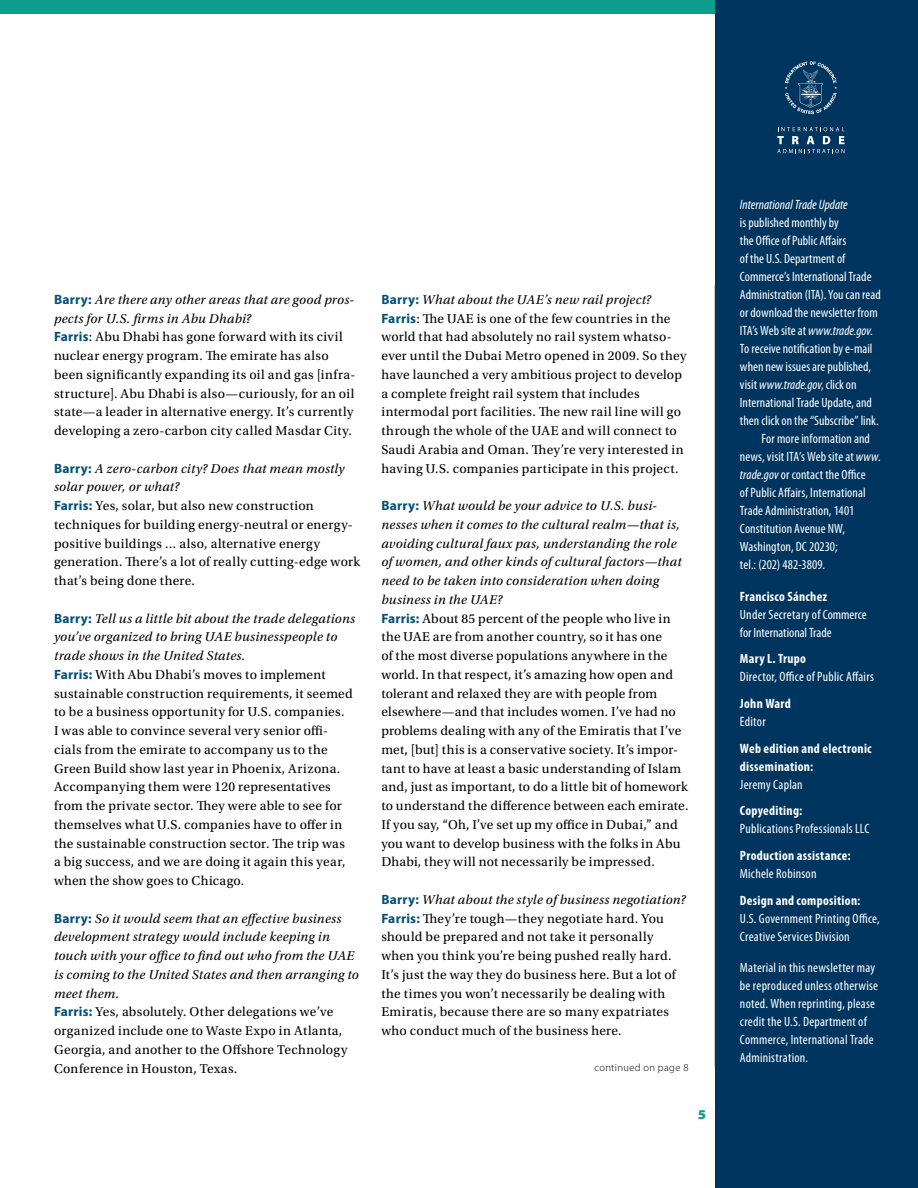
<style>
.page{position:relative;width:918px;height:1188px;background:#fff}
.page>*{position:absolute;margin:0;border:0;box-sizing:border-box;transform-origin:0 0}
.t1{font:13.5px/18.8px "Utopia Std";letter-spacing:.02em;color:#000}
.t2{font:condensed 13.5px/18px "Myriad Pro";letter-spacing:.01em;color:#fff}
.t3{font:italic 13.5px/18.8px "Utopia Std";letter-spacing:.02em;color:#000}
.t4{font:700 condensed 13.5px/18px "Myriad Pro";letter-spacing:.02em;color:#fff}
.t5{font:italic condensed 13.5px "Myriad Pro";color:#fff}
.t6{font:900 semi-expanded 13.5px "Myriad Pro";color:#0d9e8e}
.t7{font:300 10.5px "Myriad Pro";letter-spacing:.04em;color:#000}
.s1{font-family:"Myriad Pro";font-weight:700;color:#005078}
.s2{font-style:italic}
.s3{font-family:"Myriad Pro";font-weight:700;font-style:normal;color:#005078}
.s4{font-style:normal}
</style>
<div class="page">
<div style="left:0;top:0;width:918px;height:14px;background:#0d9e8e"></div>
<hr style="left:715px;top:285px;width:1px;height:781px;background:#000">
<div style="left:716px;top:0;width:202px;height:1188px;background:#00355f"></div>
<svg style="left:785px;top:61px;width:52px;height:53px"></svg>
<svg style="left:777px;top:127px;width:67px;height:26px"></svg>
<p class="t1" style="left:54px;top:290px;width:303px"><span class="s1">Barry:</span> <span class="s2">Are there any other areas that are good pros&shy;pects for U.S. firms in Abu Dhabi?<br></span><span class="s1">Farris</span>: Abu Dhabi has gone forward with its civil nuclear energy program. The emirate has also been significantly expanding its oil and gas [infra&shy;structure]. Abu Dhabi is also—curiously, for an oil state—a leader in alternative energy. It’s currently developing a zero-carbon city called Masdar City.</p>
<p class="t1" style="left:54px;top:459px;width:308px"><span class="s1">Barry:</span> <span class="s2">A zero-carbon city? Does that mean mostly solar power, or what?<br></span><span class="s1">Farris:</span> Yes, solar, but also new construction techniques for building energy-neutral or energy&shy;positive buildings … also, alternative energy generation. There’s a lot of really cutting-edge work that’s being done there.</p>
<p class="t1" style="left:54px;top:609px;width:303px"><span class="s1">Barry:</span> <span class="s2">Tell us a little bit about the trade delegations you’ve organized to bring UAE businesspeople to trade shows in the United States.<br></span><span class="s1">Farris:</span> With Abu Dhabi’s moves to implement sustainable construction requirements, it seemed to be a business opportunity for U.S. companies.<br>I was able to convince several very senior offi&shy;cials from the emirate to accompany us to the Green Build show last year in Phoenix, Arizona.<br>Accompanying them were 120 representatives from the private sector. They were able to see for themselves what U.S. companies have to offer in the sustainable construction sector. The trip was<br>a big success, and we are doing it again this year, when the show goes to Chicago.</p>
<p class="t3" style="left:54px;top:909px;width:306px"><span class="s3">Barry:</span> So it would seem that an effective business development strategy would include keeping in touch with your office to find out who from the UAE is coming to the United States and then arranging to meet them.<br><span class="s3">Farris:</span> <span class="s4">Yes, absolutely. Other delegations we’ve organized include one to Waste Expo in Atlanta, Georgia, and another to the Offshore Technology Conference in Houston, Texas.</span></p>
<p class="t1" style="left:381px;top:290px;width:307px"><span class="s1">Barry:</span> <span class="s2">What about the UAE’s new rail project?<br></span><span class="s1">Farris</span>: The UAE is one of the few countries in the world that had absolutely no rail system whatso&shy;ever until the Dubai Metro opened in 2009. So they have launched a very ambitious project to develop a complete freight rail system that includes intermodal port facilities. The new rail line will go through the whole of the UAE and will connect to Saudi Arabia and Oman. They’re very interested in having U.S. companies participate in this project.</p>
<p class="t1" style="left:381px;top:497px;width:309px"><span class="s1">Barry:</span> <span class="s2">What would be your advice to U.S. busi&shy;nesses when it comes to the cultural realm—that is, avoiding cultural faux pas, understanding the role of women, and other kinds of cultural factors—that need to be taken into consideration when doing business in the UAE?<br></span><span class="s1">Farris:</span> About 85 percent of the people who live in the UAE are from another country, so it has one<br>of the most diverse populations anywhere in the world. In that respect, it’s amazing how open and tolerant and relaxed they are with people from elsewhere—and that includes women. I’ve had no problems dealing with any of the Emiratis that I’ve met, [but] this is a conservative society. It’s impor&shy;tant to have at least a basic understanding of Islam and, just as important, to do a little bit of homework to understand the difference between each emirate.<br>If you say, “Oh, I’ve set up my office in Dubai,” and you want to develop business with the folks in Abu Dhabi, they will not necessarily be impressed.</p>
<p class="t1" style="left:381px;top:890px;width:306px"><span class="s1">Barry:</span> <span class="s2">What about the style of business negotiation?<br></span><span class="s1">Farris:</span> They’re tough—they negotiate hard. You should be prepared and not take it personally when you think you’re being pushed really hard.<br>It’s just the way they do business here. But a lot of the times you won’t necessarily be dealing with Emiratis, because there are so many expatriates who conduct much of the business here.</p>
<p class="t7" style="left:595px;top:1062px;width:95px">continued on page 8</p>
<p class="t6" style="left:698px;top:1107px;width:10px">5</p>
<p class="t5" style="left:740px;top:198px;width:109px">International Trade Update</p>
<p class="t2" style="left:740px;top:214px;width:100px">is published monthly by</p>
<p class="t2" style="left:740px;top:232px;width:108px">the Office of Public Affairs</p>
<p class="t2" style="left:740px;top:250px;width:107px">of the U.S. Department of</p>
<p class="t2" style="left:740px;top:268px;width:133px">Commerce’s International Trade</p>
<p class="t2" style="left:740px;top:286px;width:142px">Administration (ITA). You can read</p>
<p class="t2" style="left:740px;top:304px;width:139px">or download the newsletter from</p>
<p class="t2" style="left:740px;top:322px;width:134px">ITA’s Web site at <span class="s2">www.trade.gov</span>.</p>
<p class="t2" style="left:740px;top:340px;width:134px">To receive notification by e-mail</p>
<p class="t2" style="left:740px;top:358px;width:133px">when new issues are published,</p>
<p class="t2" style="left:740px;top:376px;width:118px">visit <span class="s2">www.trade.gov</span>, click on</p>
<p class="t2" style="left:740px;top:394px;width:133px">International Trade Update, and</p>
<p class="t2" style="left:740px;top:412px;width:140px">then click on the “Subscribe” link.</p>
<p class="t2" style="left:762px;top:430px;width:110px">For more information and</p>
<p class="t2" style="left:740px;top:448px;width:143px">news, visit ITA’s Web site at <span class="s2">www.</span></p>
<p class="t2" style="left:740px;top:466px;width:127px"><span class="s2">trade.gov</span> or contact the Office</p>
<p class="t2" style="left:740px;top:484px;width:127px">of Public Affairs, International</p>
<p class="t2" style="left:740px;top:502px;width:116px">Trade Administration, 1401</p>
<p class="t2" style="left:740px;top:520px;width:107px">Constitution Avenue NW,</p>
<p class="t2" style="left:740px;top:538px;width:99px">Washington, DC 20230;</p>
<p class="t2" style="left:740px;top:556px;width:87px">tel.: (202) 482-3809.</p>
<p class="t4" style="left:740px;top:587px;width:89px">Francisco Sánchez</p>
<p class="t2" style="left:740px;top:606px;width:128px">Under Secretary of Commerce for International Trade</p>
<p class="t4" style="left:740px;top:650px;width:68px">Mary L. Trupo</p>
<p class="t2" style="left:740px;top:668px;width:136px">Director, Office of Public Affairs</p>
<p class="t4" style="left:740px;top:695px;width:52px">John Ward</p>
<p class="t2" style="left:740px;top:713px;width:27px">Editor</p>
<p class="t4" style="left:740px;top:739px;width:133px">Web edition and electronic dissemination:</p>
<p class="t2" style="left:740px;top:775px;width:64px">Jeremy Caplan</p>
<p class="t4" style="left:740px;top:802px;width:64px">Copyediting:</p>
<p class="t2" style="left:740px;top:820px;width:131px">Publications Professionals LLC</p>
<p class="t4" style="left:740px;top:847px;width:112px">Production assistance:</p>
<p class="t2" style="left:740px;top:865px;width:78px">Michele Robinson</p>
<p class="t4" style="left:740px;top:891px;width:122px">Design and composition:</p>
<p class="t2" style="left:740px;top:909px;width:141px">U.S. Government Printing Office,<br>Creative Services Division</p>
<p class="t2" style="left:740px;top:959px;width:140px">Material in this newsletter may be reproduced unless otherwise noted. When reprinting, please credit the U.S. Department of<br>Commerce, International Trade<br>Administration.</p>
</div>
